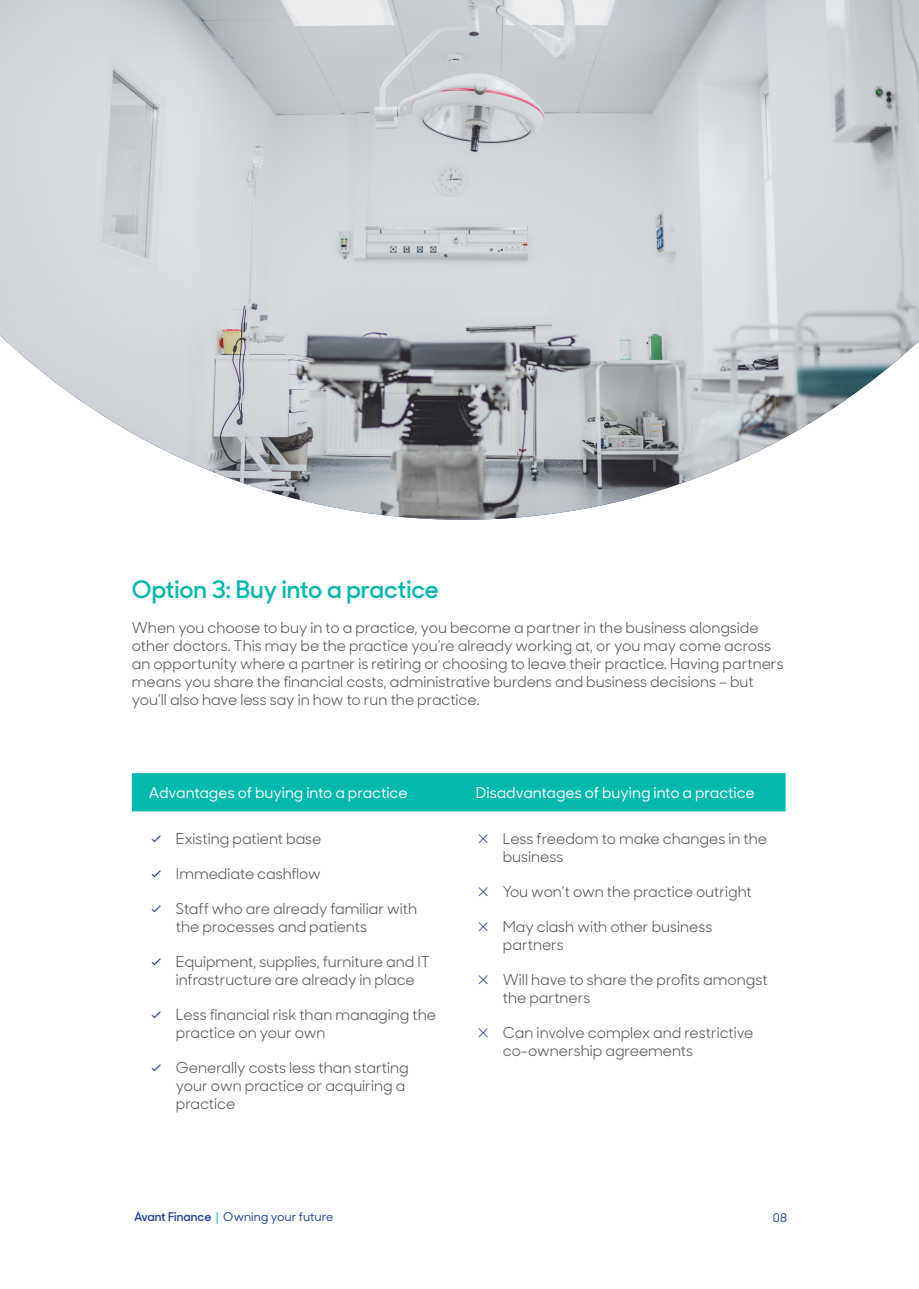
<style>
.page{position:relative;width:919px;height:1289px;background:#fff}
.page>*{position:absolute;margin:0;border:0;box-sizing:border-box;transform-origin:0 0}
.t1{font:600 24px "Sharp Sans Display No 1";color:#03b9ac}
.p{font:15px/18px "Sharp Sans Display No 1";color:#4d4d4f}
.t2{font:500 15px "Sharp Sans Display No 1";color:#fff}
.t3{font:500 12px "Sharp Sans Display No 1";color:#223f99}
.s1{font-family:"icofont";color:#223f99}
.s2{font-weight:600}
.s3{color:#03b9ac}
</style>
<div class="page">
<img style="left:0;top:0;width:918px;height:519px">
<div style="left:132px;top:773px;width:653px;height:38px;background:#03b9ac"></div>
<h2 class="t1" style="left:132px;top:570px;width:308px">Option 3: Buy into a practice</h2>
<p class="p" style="left:132px;top:617px;width:653px">When you choose to buy in to a practice, you become a partner in the business alongside other doctors. This may be the practice you’re already working at, or you may come across an opportunity where a partner is retiring or choosing to leave their practice. Having partners means you share the financial costs, administrative burdens and business decisions – but you’ll also have less say in how to run the practice.</p>
<p class="t2" style="left:149px;top:781px;width:260px">Advantages of buying into a practice</p>
<p class="t2" style="left:475px;top:781px;width:280px">Disadvantages of buying into a practice</p>
<p class="p" style="left:149px;top:828px;width:174px"><span class="s1">ۖ</span> Existing patient base</p>
<p class="p" style="left:149px;top:863px;width:173px"><span class="s1">ۖ</span> Immediate cashflow</p>
<p class="p" style="left:176px;top:898px;width:243px;text-indent:-27px"><span class="s1">ۖ</span> Staff who are already familiar with the processes and patients</p>
<p class="p" style="left:176px;top:951px;width:256px;text-indent:-27px"><span class="s1">ۖ</span> Equipment, supplies, furniture and IT infrastructure are already in place</p>
<p class="p" style="left:176px;top:1004px;width:261px;text-indent:-27px"><span class="s1">ۖ</span> Less financial risk than managing the practice on your own</p>
<p class="p" style="left:176px;top:1057px;width:234px;text-indent:-27px"><span class="s1">ۖ</span> Generally costs less than starting your own practice or acquiring a practice</p>
<p class="p" style="left:502px;top:828px;width:266px;text-indent:-27px"><span class="s1">ۡ</span> Less freedom to make changes in the business</p>
<p class="p" style="left:475px;top:881px;width:277px"><span class="s1">ۡ</span> You won’t own the practice outright</p>
<p class="p" style="left:502px;top:916px;width:211px;text-indent:-27px"><span class="s1">ۡ</span> May clash with other business partners</p>
<p class="p" style="left:502px;top:969px;width:266px;text-indent:-27px"><span class="s1">ۡ</span> Will have to share the profits amongst the partners</p>
<p class="p" style="left:502px;top:1022px;width:252px;text-indent:-27px"><span class="s1">ۡ</span> Can involve complex and restrictive co-ownership agreements</p>
<p class="t3" style="left:134px;top:1208px;width:201px"><span class="s2">Avant Finance</span> <span class="s3">|</span> Owning your future</p>
<p class="t3" style="left:773px;top:1208px;width:16px">08</p>
</div>
